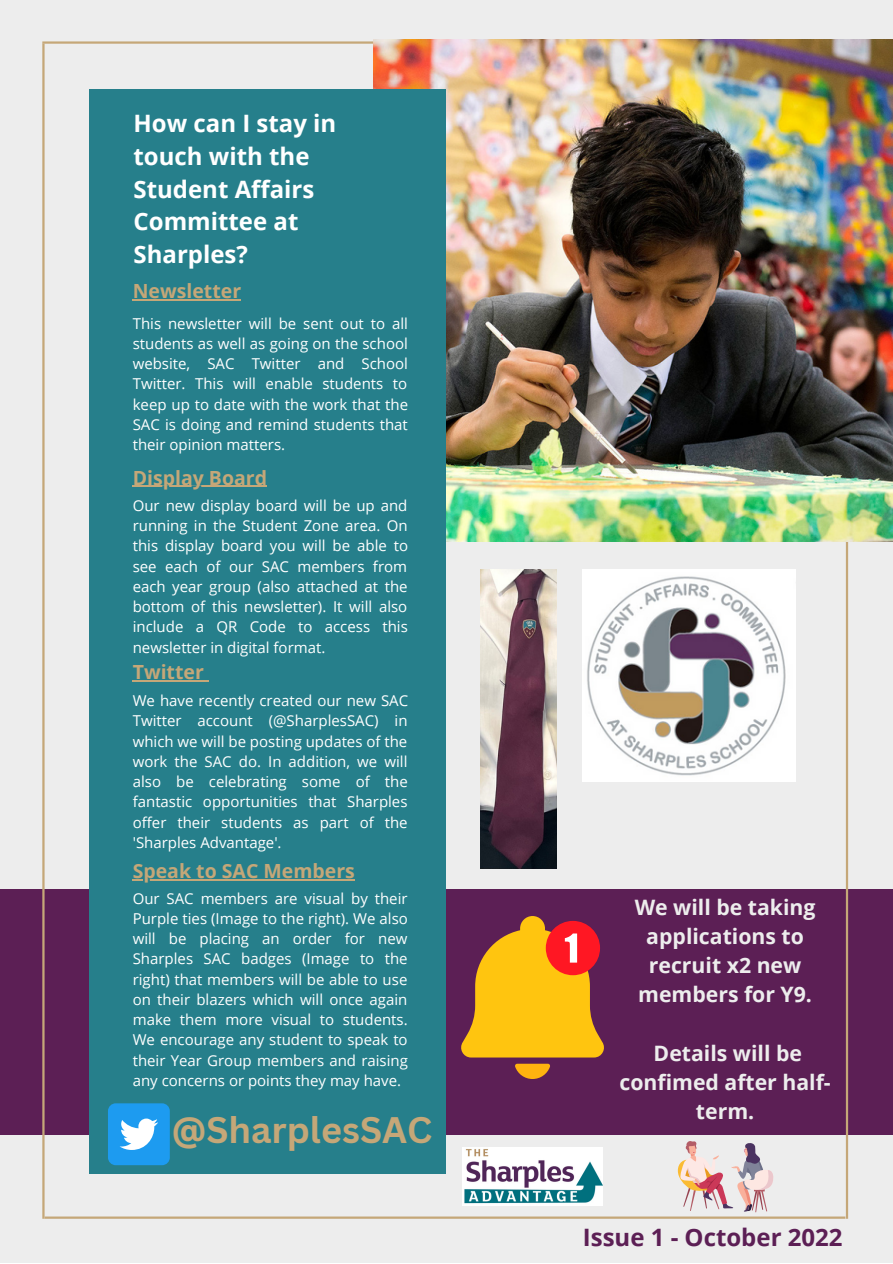
<style>
.page{position:relative;width:893px;height:1264px;background:#fff}
.page>*{position:absolute;margin:0;border:0;box-sizing:border-box;transform-origin:0 0}
.t1{font:700 36px "Canva Sans";color:#c5a778}
.t2{font:700 24px/32.5px "Open Sans";color:#fff}
.t3{font:700 24px "Open Sans";color:#5c1f55}
.t4{font:700 21.3px/29.2px "Open Sans";color:#ededed;text-align:center}
.t5{font:700 19.5px "Open Sans";color:#c5a778}
.t6{font:15px/20.2px "Open Sans";color:#fff;text-align:justify}
</style>
<div class="page">
<div style="left:0;top:0;width:892px;height:1262px;background:#ededed"></div>
<div style="left:0;top:889px;width:892px;height:245px;background:#5c1f55"></div>
<hr style="left:845px;top:418px;width:3px;height:800px;background:#c5a778">
<img style="left:373px;top:39px;width:519px;height:503px">
<hr style="left:42px;top:44px;width:3px;height:1174px;background:#c5a778">
<div style="left:89px;top:89px;width:357px;height:1084px;background:#267f8b"></div>
<hr style="left:42px;top:41px;width:331px;height:3px;background:#c5a778">
<hr style="left:45px;top:1216px;width:800px;height:2px;background:#c5a778">
<div style="left:108px;top:1103px;width:62px;height:62px;background:#1d9bf0;border-radius:8px"></div>
<svg style="left:120px;top:1118px;width:38px;height:31px"></svg>
<img style="left:480px;top:569px;width:77px;height:299px">
<img style="left:582px;top:569px;width:213px;height:212px">
<svg style="left:677px;top:1141px;width:97px;height:71px"></svg>
<svg style="left:515px;top:1063px;width:35px;height:15px"></svg>
<svg style="left:461px;top:916px;width:143px;height:141px"></svg>
<img style="left:463px;top:1147px;width:139px;height:58px">
<hr style="left:133px;top:299px;width:108px;height:1px;background:#c5a778">
<hr style="left:133px;top:486px;width:134px;height:1px;background:#c5a778">
<hr style="left:133px;top:680px;width:71px;height:1px;background:#c5a778">
<hr style="left:133px;top:879px;width:222px;height:1px;background:#c5a778">
<h2 class="t2" style="left:133px;top:107px;width:204px">How can I stay in touch with the<br>Student Affairs<br>Committee at<br>Sharples?</h2>
<h3 class="t5" style="left:133px;top:277px;width:110px">Newsletter</h3>
<p class="t6" style="left:133px;top:312px;width:277px">This newsletter will be sent out to all students as well as going on the school website, SAC Twitter and School Twitter. This will enable students to keep up to date with the work that the SAC is doing and remind students that their opinion matters.</p>
<h3 class="t5" style="left:133px;top:464px;width:136px">Display Board</h3>
<p class="t6" style="left:133px;top:495px;width:277px">Our new display board will be up and running in the Student Zone area. On this display board you will be able to see each of our SAC members from each year group (also attached at the bottom of this newsletter). It will also include a QR Code to access this newsletter in digital format.</p>
<h3 class="t5" style="left:133px;top:658px;width:73px">Twitter</h3>
<p class="t6" style="left:133px;top:690px;width:277px">We have recently created our new SAC Twitter account (@SharplesSAC) in which we will be posting updates of the work the SAC do. In addition, we will also be celebrating some of the fantastic opportunities that Sharples offer their students as part of the 'Sharples Advantage'.</p>
<h3 class="t5" style="left:133px;top:857px;width:224px">Speak to SAC Members</h3>
<p class="t6" style="left:133px;top:887px;width:277px">Our SAC members are visual by their Purple ties (Image to the right). We also will be placing an order for new Sharples SAC badges (Image to the right) that members will be able to use on their blazers which will once again make them more visual to students.<br>We encourage any student to speak to their Year Group members and raising any concerns or points they may have.</p>
<h1 class="t1" style="left:172px;top:1104px;width:262px">@SharplesSAC</h1>
<h3 class="t4" style="left:634px;top:891px;width:182px">We will be taking applications to recruit x2 new members for Y9.</h3>
<h3 class="t4" style="left:619px;top:1037px;width:213px">Details will be confimed after half&shy;term.</h3>
<h2 class="t3" style="left:582px;top:1220px;width:261px">Issue 1 - October 2022</h2>
</div>
